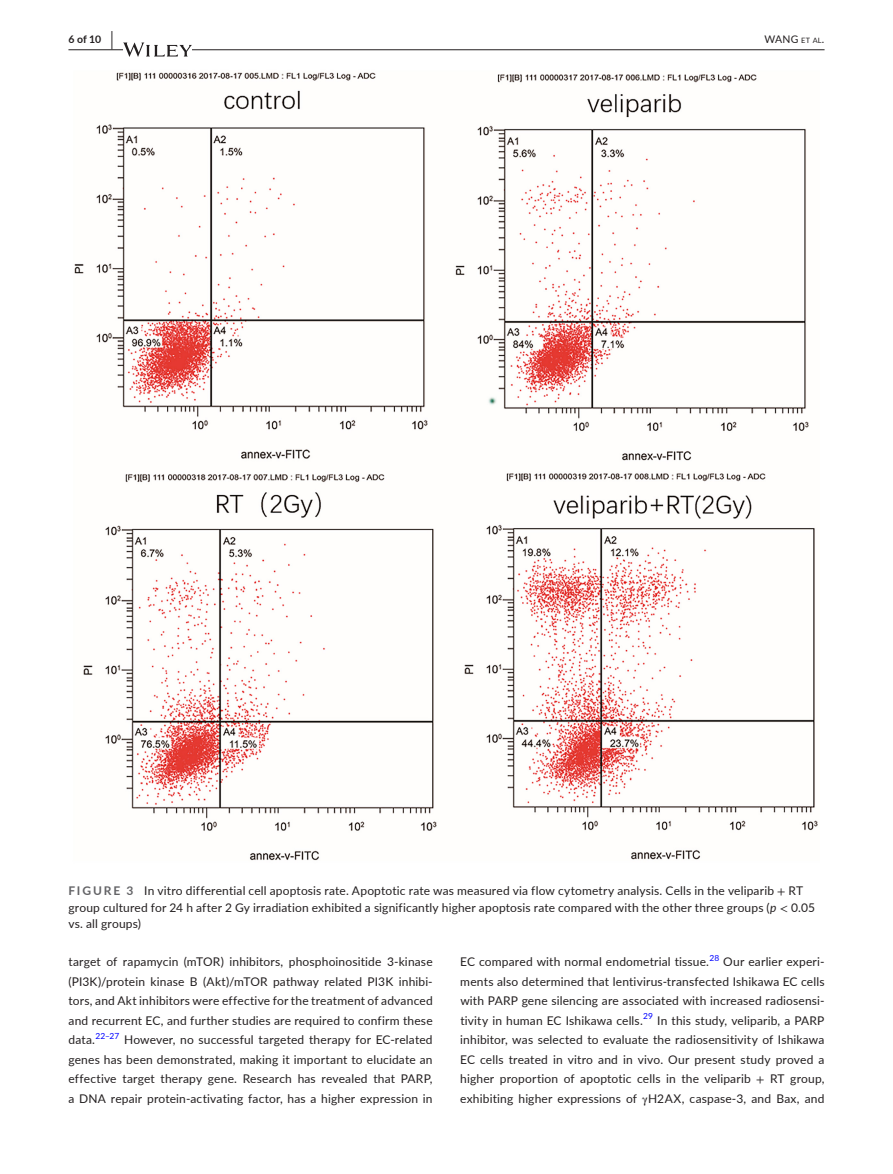
<style>
.page{position:relative;width:893px;height:1174px;background:#fff}
.page>*{position:absolute;margin:0;border:0;box-sizing:border-box;transform-origin:0 0}
.t1{font:12px/19.5px "Lato";letter-spacing:.015em;color:#231f20;text-align:justify}
.t2{font:10.5px "Lato";color:#231f20}
.t3{font:700 10.5px "Lato";color:#231f20}
.s1{font-size:19.5px}
.s2{font-size:7.35px}
.s3{font-weight:700;color:#636366}
.s4{font-family:"STIX"}
.s5{font-style:italic}
</style>
<div class="page">
<hr style="left:68px;top:49px;width:756px;height:1px;background:#231f20">
<svg style="left:123px;top:42px;width:69px;height:15px"></svg>
<img style="left:74px;top:72px;width:744px;height:789px">
<p class="t3" style="left:68px;top:31px;width:46px">6 of 10 <span class="s1">|</span></p>
<p class="t2" style="left:764px;top:31px;width:61px">WANG <span class="s2">et al</span>.</p>
<p class="t1" style="left:68px;top:882px;width:748px;line-height:16.5px;text-align:left"><span class="s3">FIGURE 3</span> In vitro differential cell apoptosis rate. Apoptotic rate was measured via flow cytometry analysis. Cells in the veliparib <span class="s4">+</span> RT group cultured for 24 h after 2 Gy irradiation exhibited a significantly higher apoptosis rate compared with the other three groups (<span class="s5">p</span> <span class="s4">&lt;</span> 0.05 vs. all groups)</p>
<p class="t1" style="left:68px;top:951px;width:366px">target of rapamycin (mTOR) inhibitors, phosphoinositide 3-kinase (PI3K)/protein kinase B (Akt)/mTOR pathway related PI3K inhibi&shy;tors, and Akt inhibitors were effective for the treatment of advanced and recurrent EC, and further studies are required to confirm these data.<sup>22–27</sup> However, no successful targeted therapy for EC-related genes has been demonstrated, making it important to elucidate an effective target therapy gene. Research has revealed that PARP, a DNA repair protein-activating factor, has a higher expression in</p>
<p class="t1" style="left:460px;top:951px;width:366px">EC compared with normal endometrial tissue.<sup>28</sup> Our earlier experi&shy;ments also determined that lentivirus-transfected Ishikawa EC cells with PARP gene silencing are associated with increased radiosensi&shy;tivity in human EC Ishikawa cells.<sup>29</sup> In this study, veliparib, a PARP inhibitor, was selected to evaluate the radiosensitivity of Ishikawa EC cells treated in vitro and in vivo. Our present study proved a higher proportion of apoptotic cells in the veliparib <span class="s4">+</span> RT group, exhibiting higher expressions of <span class="s4">γ</span>H2AX, caspase-3, and Bax, and</p>
</div>
